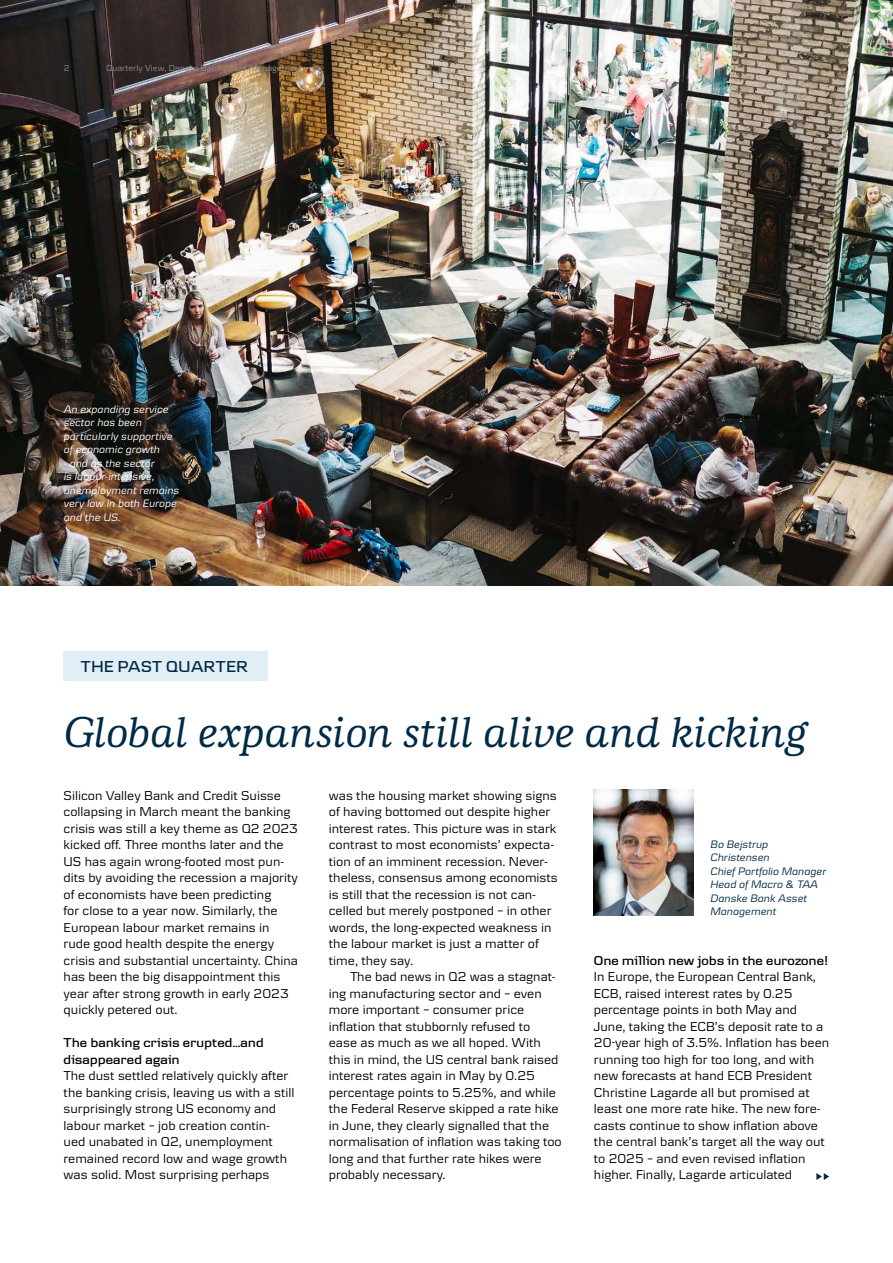
<style>
.page{position:relative;width:893px;height:1263px;background:#fff}
.page>*{position:absolute;margin:0;border:0;box-sizing:border-box;transform-origin:0 0}
.t1{font:italic 500 45px "Danske Human";color:#002a45}
.t2{font:600 16.5px "Danske Headline";letter-spacing:.03em;color:#002a45}
.t3{font:13.5px/16.5px "Danske Textv 2";color:#000}
.t4{font:600 13.5px/16.5px "Danske Headline";letter-spacing:.02em;color:#000}
.t5{font:italic 11.25px/13.5px "Danske Textv 2";color:#fff}
.t6{font:italic 11.25px/13.5px "Danske Textv 2";color:#002a45}
.t7{font:9px "Danske Textv 2";letter-spacing:.005em;color:#8c8c88}
</style>
<div class="page">
<img style="left:0;top:0;width:893px;height:585px">
<img style="left:594px;top:789px;width:99px;height:126px">
<svg style="left:816px;top:1173px;width:13px;height:7px"></svg>
<div style="left:64px;top:651px;width:204px;height:30px;background:#e2eef5"></div>
<p class="t7" style="left:64px;top:63px;width:7px">2</p>
<p class="t7" style="left:106px;top:63px;width:197px">Quarterly View, Danske Bank Asset Management</p>
<p class="t5" style="left:64px;top:402px;width:110px">An expanding service sector has been particularly supportive of economic growth</p>
<p class="t5" style="left:64px;top:456px;width:117px">- and as the sector<br>is labour-intensive, unemployment remains very low in both Europe and the US.</p>
<p class="t2" style="left:81px;top:657px;width:168px">THE PAST QUARTER</p>
<h1 class="t1" style="left:64px;top:707px;width:745px">Global expansion still alive and kicking</h1>
<p class="t3" style="left:64px;top:787px;width:236px">Silicon Valley Bank and Credit Suisse collapsing in March meant the banking crisis was still a key theme as Q2 2023 kicked off. Three months later and the US has again wrong-footed most pun&shy;dits by avoiding the recession a majority of economists have been predicting<br>for close to a year now. Similarly, the European labour market remains in rude good health despite the energy crisis and substantial uncertainty. China has been the big disappointment this year after strong growth in early 2023 quickly petered out.</p>
<p class="t4" style="left:64px;top:1034px;width:201px">The banking crisis erupted…and disappeared again</p>
<p class="t3" style="left:64px;top:1067px;width:232px">The dust settled relatively quickly after the banking crisis, leaving us with a still surprisingly strong US economy and labour market – job creation contin&shy;ued unabated in Q2, unemployment remained record low and wage growth was solid. Most surprising perhaps</p>
<p class="t3" style="left:329px;top:787px;width:230px">was the housing market showing signs of having bottomed out despite higher interest rates. This picture was in stark contrast to most economists’ expecta&shy;tion of an imminent recession. Never&shy;theless, consensus among economists is still that the recession is not can&shy;celled but merely postponed – in other words, the long-expected weakness in the labour market is just a matter of time, they say.</p>
<p class="t3" style="left:329px;top:968px;width:234px;text-indent:21px">The bad news in Q2 was a stagnat&shy;ing manufacturing sector and – even more important – consumer price inflation that stubbornly refused to ease as much as we all hoped. With this in mind, the US central bank raised interest rates again in May by 0.25 percentage points to 5.25%, and while the Federal Reserve skipped a rate hike in June, they clearly signalled that the normalisation of inflation was taking too long and that further rate hikes were probably necessary.</p>
<p class="t6" style="left:711px;top:837px;width:117px">Bo Bejstrup<br>Christensen<br>Chief Portfolio Manager<br>Head of Macro &amp; TAA<br>Danske Bank Asset<br>Management</p>
<p class="t4" style="left:594px;top:952px;width:235px">One million new jobs in the eurozone!</p>
<p class="t3" style="left:594px;top:968px;width:237px">In Europe, the European Central Bank, ECB, raised interest rates by 0.25 percentage points in both May and June, taking the ECB’s deposit rate to a 20-year high of 3.5%. Inflation has been running too high for too long, and with new forecasts at hand ECB President Christine Lagarde all but promised at least one more rate hike. The new fore&shy;casts continue to show inflation above the central bank’s target all the way out to 2025 – and even revised inflation higher. Finally, Lagarde articulated</p>
</div>
